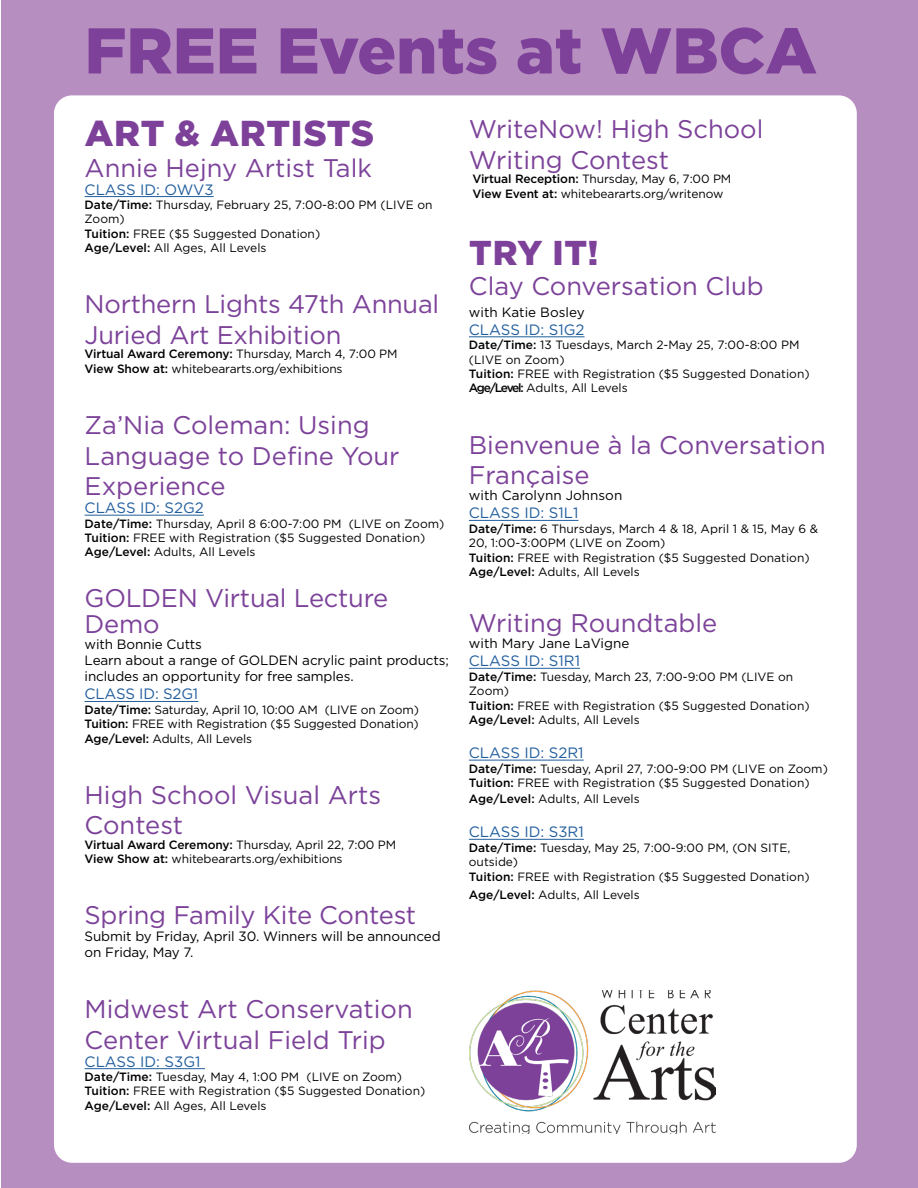
<style>
.page{position:relative;width:918px;height:1188px;background:#fff}
.page>*{position:absolute;margin:0;border:0;box-sizing:border-box;transform-origin:0 0}
.t1{font:900 64.5px "Gotham Pro";color:#7d4199}
.t2{font:900 36px "Gotham Pro";letter-spacing:.02em;color:#7d4199}
.t3{font:900 34.5px "Gotham Pro";color:#7d4199}
.t4{font:25.5px/30.6px "Gotham Pro";color:#7c4299}
.t5{font:15px "Gotham Pro";color:#215e9e}
.t6{font:13.5px/16.2px "Gotham Pro";letter-spacing:-.01em;color:#000}
.t7{font:12px/14.4px "Gotham Pro";color:#000}
.s1{font-weight:500}
</style>
<div class="page">
<div style="left:1px;top:0;width:917px;height:1188px;background:#b78ec0"></div>
<div style="left:54px;top:95px;width:803px;height:1068px;background:#fff;border-radius:18px"></div>
<hr style="left:85px;top:196px;width:129px;height:1px;background:#215e9e">
<hr style="left:85px;top:515px;width:119px;height:1px;background:#215e9e">
<hr style="left:85px;top:701px;width:113px;height:1px;background:#215e9e">
<hr style="left:85px;top:1068px;width:120px;height:1px;background:#215e9e">
<hr style="left:469px;top:337px;width:116px;height:1px;background:#215e9e">
<hr style="left:469px;top:520px;width:109px;height:1px;background:#215e9e">
<hr style="left:469px;top:668px;width:111px;height:1px;background:#215e9e">
<hr style="left:469px;top:760px;width:115px;height:1px;background:#215e9e">
<hr style="left:469px;top:839px;width:115px;height:1px;background:#215e9e">
<img style="left:469px;top:990px;width:247px;height:144px">
<h1 class="t1" style="left:85px;top:13px;width:734px">FREE Events at WBCA</h1>
<h2 class="t2" style="left:85px;top:112px;width:291px">ART &amp; ARTISTS</h2>
<h3 class="t4" style="left:85px;top:152px;width:289px">Annie Hejny Artist Talk</h3>
<p class="t5" style="left:85px;top:181px;width:131px">CLASS ID: OWV3</p>
<p class="t7" style="left:85px;top:198px;width:349px"><span class="s1">Date/Time:</span> Thursday, February 25, 7:00-8:00 PM (LIVE on Zoom)<br><span class="s1">Tuition:</span> FREE ($5 Suggested Donation)<br><span class="s1">Age/Level:</span> All Ages, All Levels</p>
<h3 class="t4" style="left:85px;top:289px;width:356px">Northern Lights 47th Annual<br>Juried Art Exhibition</h3>
<p class="t7" style="left:85px;top:347px;width:315px"><span class="s1">Virtual Award Ceremony:</span> Thursday, March 4, 7:00 PM<br><span class="s1">View Show at:</span> whitebeararts.org/exhibitions</p>
<h3 class="t4" style="left:85px;top:410px;width:316px">Za’Nia Coleman: Using<br>Language to Define Your<br>Experience</h3>
<p class="t5" style="left:85px;top:500px;width:121px">CLASS ID: S2G2</p>
<p class="t7" style="left:85px;top:516px;width:361px"><span class="s1">Date/Time:</span> Thursday, April 8 6:00-7:00 PM (LIVE on Zoom)<br><span class="s1">Tuition:</span> FREE with Registration ($5 Suggested Donation)<br><span class="s1">Age/Level:</span> Adults, All Levels</p>
<h3 class="t4" style="left:85px;top:586px;width:305px;line-height:25.5px">GOLDEN Virtual Lecture<br>Demo</h3>
<p class="t6" style="left:85px;top:636px;width:366px">with Bonnie Cutts<br>Learn about a range of GOLDEN acrylic paint products; includes an opportunity for free samples.</p>
<p class="t5" style="left:85px;top:686px;width:115px">CLASS ID: S2G1</p>
<p class="t7" style="left:85px;top:702px;width:336px;text-align:justify"><span class="s1">Date/Time:</span> Saturday, April 10, 10:00 AM (LIVE on Zoom)<br><span class="s1">Tuition:</span> FREE with Registration ($5 Suggested Donation)<br><span class="s1">Age/Level:</span> Adults, All Levels</p>
<h3 class="t4" style="left:85px;top:780px;width:298px">High School Visual Arts<br>Contest</h3>
<p class="t7" style="left:85px;top:837px;width:313px"><span class="s1">Virtual Award Ceremony:</span> Thursday, April 22, 7:00 PM<br><span class="s1">View Show at:</span> whitebeararts.org/exhibitions</p>
<h3 class="t4" style="left:85px;top:900px;width:333px">Spring Family Kite Contest</h3>
<p class="t6" style="left:85px;top:928px;width:358px">Submit by Friday, April 30. Winners will be announced on Friday, May 7.</p>
<h3 class="t4" style="left:85px;top:994px;width:330px">Midwest Art Conservation<br>Center Virtual Field Trip</h3>
<p class="t5" style="left:85px;top:1053px;width:117px">CLASS ID: S3G1</p>
<p class="t7" style="left:85px;top:1070px;width:342px"><span class="s1">Date/Time:</span> Tuesday, May 4, 1:00 PM (LIVE on Zoom)<br><span class="s1">Tuition:</span> FREE with Registration ($5 Suggested Donation)<br><span class="s1">Age/Level:</span> All Ages, All Levels</p>
<h3 class="t4" style="left:469px;top:114px;width:296px">WriteNow! High School<br>Writing Contest</h3>
<p class="t7" style="left:472px;top:172px;width:260px"><span class="s1">Virtual Reception:</span> Thursday, May 6, 7:00 PM<br><span class="s1">View Event at:</span> whitebeararts.org/writenow</p>
<h3 class="t3" style="left:469px;top:232px;width:131px">TRY IT!</h3>
<h3 class="t4" style="left:469px;top:271px;width:296px">Clay Conversation Club</h3>
<p class="t6" style="left:469px;top:304px;width:117px">with Katie Bosley</p>
<p class="t5" style="left:469px;top:321px;width:117px">CLASS ID: S1G2</p>
<p class="t7" style="left:469px;top:338px;width:342px"><span class="s1">Date/Time:</span> 13 Tuesdays, March 2-May 25, 7:00-8:00 PM (LIVE on Zoom)<br><span class="s1">Tuition:</span> FREE with Registration ($5 Suggested Donation)<br><span class="s1">Age/Level:</span> Adults, All Levels</p>
<h3 class="t4" style="left:469px;top:429px;width:358px">Bienvenue à la Conversation<br>Française</h3>
<p class="t6" style="left:469px;top:488px;width:155px">with Carolynn Johnson</p>
<p class="t5" style="left:469px;top:505px;width:111px">CLASS ID: S1L1</p>
<p class="t7" style="left:469px;top:521px;width:351px"><span class="s1">Date/Time:</span> 6 Thursdays, March 4 &amp; 18, April 1 &amp; 15, May 6 &amp; 20, 1:00-3:00PM (LIVE on Zoom)<br><span class="s1">Tuition:</span> FREE with Registration ($5 Suggested Donation)<br><span class="s1">Age/Level:</span> Adults, All Levels</p>
<h3 class="t4" style="left:469px;top:608px;width:250px">Writing Roundtable</h3>
<p class="t6" style="left:469px;top:635px;width:162px">with Mary Jane LaVigne</p>
<p class="t5" style="left:469px;top:653px;width:113px">CLASS ID: S1R1</p>
<p class="t7" style="left:469px;top:669px;width:342px"><span class="s1">Date/Time:</span> Tuesday, March 23, 7:00-9:00 PM (LIVE on Zoom)<br><span class="s1">Tuition:</span> FREE with Registration ($5 Suggested Donation)<br><span class="s1">Age/Level:</span> Adults, All Levels</p>
<p class="t5" style="left:469px;top:745px;width:116px">CLASS ID: S2R1</p>
<p class="t7" style="left:469px;top:761px;width:361px"><span class="s1">Date/Time:</span> Tuesday, April 27, 7:00-9:00 PM (LIVE on Zoom)<br><span class="s1">Tuition:</span> FREE with Registration ($5 Suggested Donation)</p>
<p class="t7" style="left:469px;top:792px;width:172px"><span class="s1">Age/Level:</span> Adults, All Levels</p>
<p class="t5" style="left:469px;top:824px;width:116px">CLASS ID: S3R1</p>
<p class="t7" style="left:469px;top:840px;width:342px"><span class="s1">Date/Time:</span> Tuesday, May 25, 7:00-9:00 PM, (ON SITE, outside)<br><span class="s1">Tuition:</span> FREE with Registration ($5 Suggested Donation)</p>
<p class="t7" style="left:469px;top:887px;width:172px"><span class="s1">Age/Level:</span> Adults, All Levels</p>
</div>
